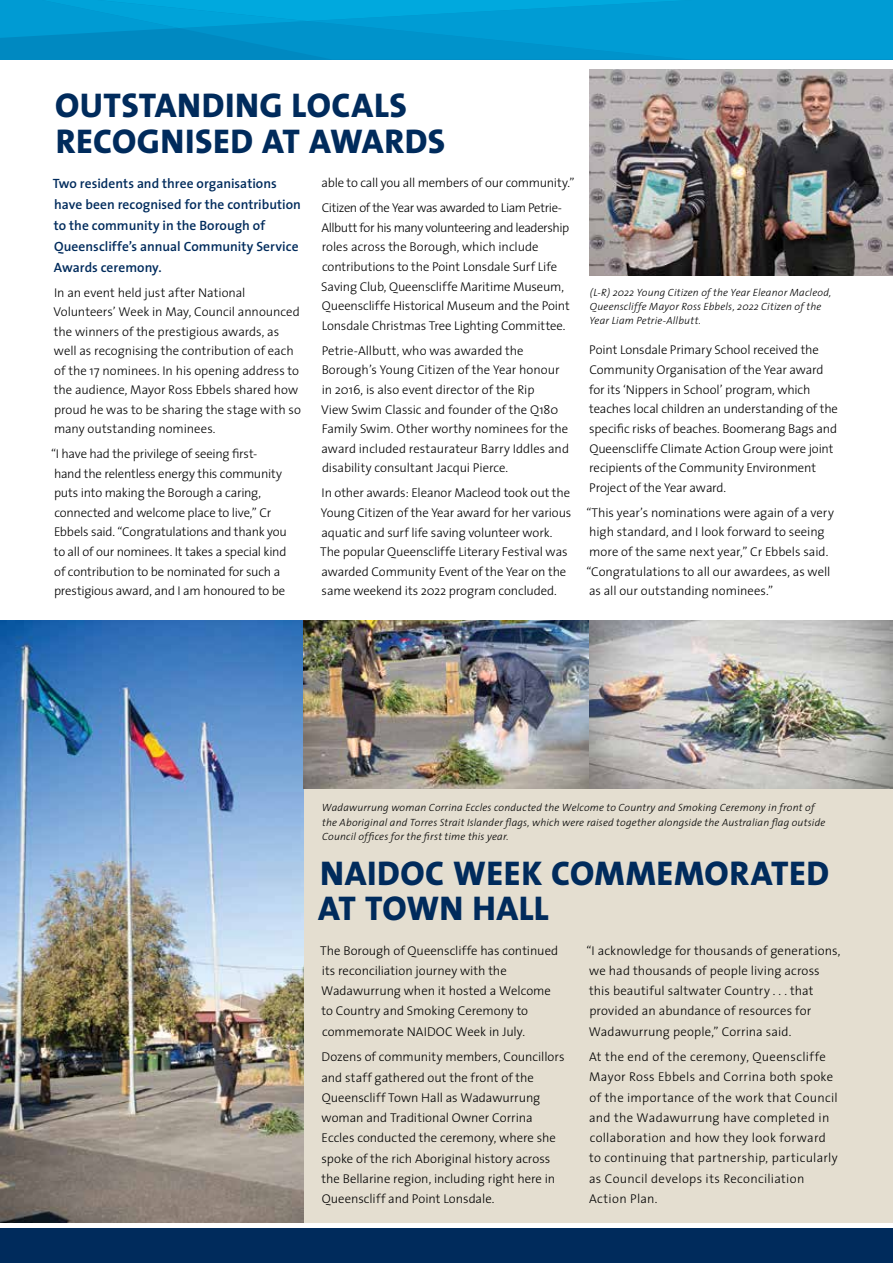
<style>
.page{position:relative;width:893px;height:1263px;background:#fff}
.page>*{position:absolute;margin:0;border:0;box-sizing:border-box;transform-origin:0 0}
.t1{font:800 34.5px/36px "The Mix B8";letter-spacing:.015em;color:#002b5c}
.t2{font:600 13.5px/21px "The Sans";color:#002b5c}
.t3{font:300 12.75px/19.6px "The Sans";letter-spacing:-.005em;color:#000}
.t4{font:300 12.75px/20.2px "The Sans";letter-spacing:.025em;color:#000}
.t5{font:300 12.75px/24.9px "The Sans";letter-spacing:-.03em;color:#000}
.t6{font:italic 300 10.5px/14.2px "The Sans";letter-spacing:.015em;color:#000}
</style>
<div class="page">
<div style="left:292px;top:740px;width:601px;height:482px;background:#e4ded0"></div>
<div style="left:0;top:1229px;width:893px;height:34px;background:#002b5c"></div>
<svg style="left:0;top:0;width:893px;height:60px;background:#0099d0"></svg>
<img style="left:589px;top:69px;width:304px;height:207px">
<img style="left:0;top:621px;width:304px;height:601px">
<img style="left:304px;top:621px;width:285px;height:167px">
<img style="left:589px;top:621px;width:303px;height:167px">
<hr style="left:892px;top:621px;width:1px;height:257px;background:#fff">
<h1 class="t1" style="left:55px;top:88px;width:391px">OUTSTANDING LOCALS<br>RECOGNISED AT AWARDS</h1>
<p class="t2" style="left:53px;top:172px;width:250px">Two residents and three organisations have been recognised for the contribution to the community in the Borough of Queenscliffe’s annual Community Service Awards ceremony.</p>
<p class="t3" style="left:53px;top:282px;width:249px">In an event held just after National Volunteers’ Week in May, Council announced the winners of the prestigious awards, as well as recognising the contribution of each of the 17 nominees. In his opening address to the audience, Mayor Ross Ebbels shared how proud he was to be sharing the stage with so many outstanding nominees.</p>
<p class="t3" style="left:51px;top:444px;width:237px">“I have had the privilege of seeing first&shy;hand the relentless energy this community puts into making the Borough a caring, connected and welcome place to live,” Cr Ebbels said. “Congratulations and thank you to all of our nominees. It takes a special kind of contribution to be nominated for such a prestigious award, and I am honoured to be</p>
<p class="t5" style="left:321px;top:170px;width:254px">able to call you all members of our community.”<br>Citizen of the Year was awarded to Liam Petrie-</p>
<p class="t3" style="left:321px;top:217px;width:250px">Allbutt for his many volunteering and leadership roles across the Borough, which include contributions to the Point Lonsdale Surf Life Saving Club, Queenscliffe Maritime Museum, Queenscliffe Historical Museum and the Point Lonsdale Christmas Tree Lighting Committee.</p>
<p class="t3" style="left:321px;top:340px;width:250px">Petrie-Allbutt, who was awarded the Borough’s Young Citizen of the Year honour in 2016, is also event director of the Rip<br>View Swim Classic and founder of the Q180<br>Family Swim. Other worthy nominees for the award included restaurateur Barry Iddles and disability consultant Jacqui Pierce.</p>
<p class="t3" style="left:320px;top:483px;width:253px">In other awards: Eleanor Macleod took out the Young Citizen of the Year award for her various aquatic and surf life saving volunteer work.<br>The popular Queenscliffe Literary Festival was awarded Community Event of the Year on the same weekend its 2022 program concluded.</p>
<p class="t6" style="left:589px;top:285px;width:243px">(L-R) 2022 Young Citizen of the Year Eleanor Macleod,<br>Queenscliffe Mayor Ross Ebbels, 2022 Citizen of the<br>Year Liam Petrie-Allbutt.</p>
<p class="t3" style="left:589px;top:340px;width:250px">Point Lonsdale Primary School received the Community Organisation of the Year award for its ‘Nippers in School’ program, which teaches local children an understanding of the specific risks of beaches. Boomerang Bags and Queenscliffe Climate Action Group were joint recipients of the Community Environment Project of the Year award.</p>
<p class="t3" style="left:586px;top:502px;width:249px">“This year’s nominations were again of a very high standard, and I look forward to seeing more of the same next year,” Cr Ebbels said. “Congratulations to all our awardees, as well as all our outstanding nominees.”</p>
<p class="t6" style="left:322px;top:800px;width:505px">Wadawurrung woman Corrina Eccles conducted the Welcome to Country and Smoking Ceremony in front of the Aboriginal and Torres Strait Islander flags, which were raised together alongside the Australian flag outside<br>Council offices for the first time this year.</p>
<h1 class="t1" style="left:318px;top:856px;width:513px">NAIDOC WEEK COMMEMORATED<br>AT TOWN HALL</h1>
<p class="t3" style="left:320px;top:940px;width:240px;line-height:20.2px">The Borough of Queenscliffe has continued its reconciliation journey with the Wadawurrung when it hosted a Welcome to Country and Smoking Ceremony to commemorate NAIDOC Week in July.</p>
<p class="t3" style="left:321px;top:1046px;width:245px;line-height:20.2px">Dozens of community members, Councillors and staff gathered out the front of the Queenscliff Town Hall as Wadawurrung woman and Traditional Owner Corrina Eccles conducted the ceremony, where she spoke of the rich Aboriginal history across the Bellarine region, including right here in Queenscliff and Point Lonsdale.</p>
<p class="t3" style="left:586px;top:940px;width:256px;line-height:20.2px">“I acknowledge for thousands of generations, we had thousands of people living across this beautiful saltwater Country . . . that provided an abundance of resources for Wadawurrung people,” Corrina said.</p>
<p class="t4" style="left:589px;top:1046px;width:250px">At the end of the ceremony, Queenscliffe Mayor Ross Ebbels and Corrina both spoke of the importance of the work that Council and the Wadawurrung have completed in collaboration and how they look forward to continuing that partnership, particularly as Council develops its Reconciliation Action Plan.</p>
</div>
